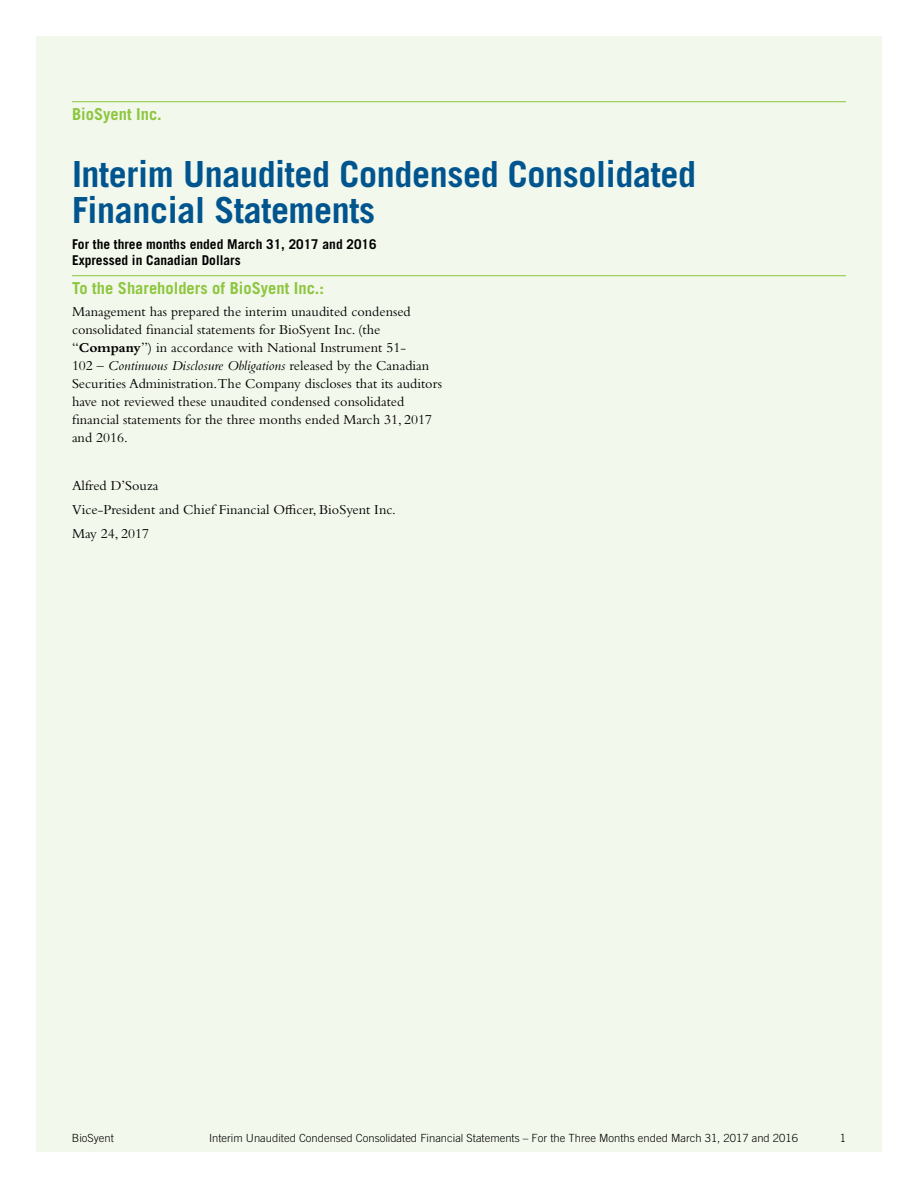
<style>
.page{position:relative;width:918px;height:1188px;background:#fff}
.page>*{position:absolute;margin:0;border:0;box-sizing:border-box;transform-origin:0 0}
.Head2{font:700 36px/36px "Trade Gothic LT Std";letter-spacing:-.01em;color:#00558f}
.Head4{font:700 16.5px "Trade Gothic LT Std";color:#8dc63f}
.Body{font:14.25px/18px "Bembo Std";color:#000}
.Head_B4_Table{font:700 13.5px "Trade Gothic LT Std";color:#000}
.t1{font:300 11.25px "Trade Gothic LT Std";color:#000}
.s1{font-weight:700}
.s2{font-style:italic}
</style>
<div class="page">
<div style="left:36px;top:36px;width:846px;height:1116px;background:#f3f8ec"></div>
<hr style="left:72px;top:101px;width:774px;height:1px;background:#8dc63f">
<hr style="left:72px;top:275px;width:774px;height:1px;background:#8dc63f">
<p class="Head4" style="left:72px;top:104px;width:91px">BioSyent Inc.</p>
<p class="Head2" style="left:72px;top:156px;width:626px">Interim Unaudited Condensed Consolidated<br>Financial Statements</p>
<p class="Head_B4_Table" style="left:72px;top:236px;width:306px">For the three months ended March 31, 2017 and 2016</p>
<p class="Head_B4_Table" style="left:72px;top:252px;width:170px">Expressed in Canadian Dollars</p>
<p class="Head4" style="left:72px;top:278px;width:254px">To the Shareholders of BioSyent Inc.:</p>
<p class="Body" style="left:72px;top:303px;width:372px">Management has prepared the interim unaudited condensed consolidated financial statements for BioSyent Inc. (the “<span class="s1">Company</span>”) in accordance with National Instrument 51-<br>102 – <span class="s2">Continuous Disclosure Obligations</span> released by the Canadian Securities Administration.The Company discloses that its auditors have not reviewed these unaudited condensed consolidated financial statements for the three months ended March 31, 2017 and 2016.</p>
<p class="Body" style="left:72px;top:477px;width:88px">Alfred D’Souza</p>
<p class="Body" style="left:72px;top:501px;width:325px">Vice-President and Chief Financial Officer, BioSyent Inc.</p>
<p class="Body" style="left:72px;top:525px;width:79px">May 24, 2017</p>
<p class="t1" style="left:72px;top:1131px;width:43px">BioSyent</p>
<p class="t1" style="left:209px;top:1131px;width:590px">Interim Unaudited Condensed Consolidated Financial Statements – For the Three Months ended March 31, 2017 and 2016</p>
<p class="t1" style="left:840px;top:1131px;width:8px">1</p>
</div>
